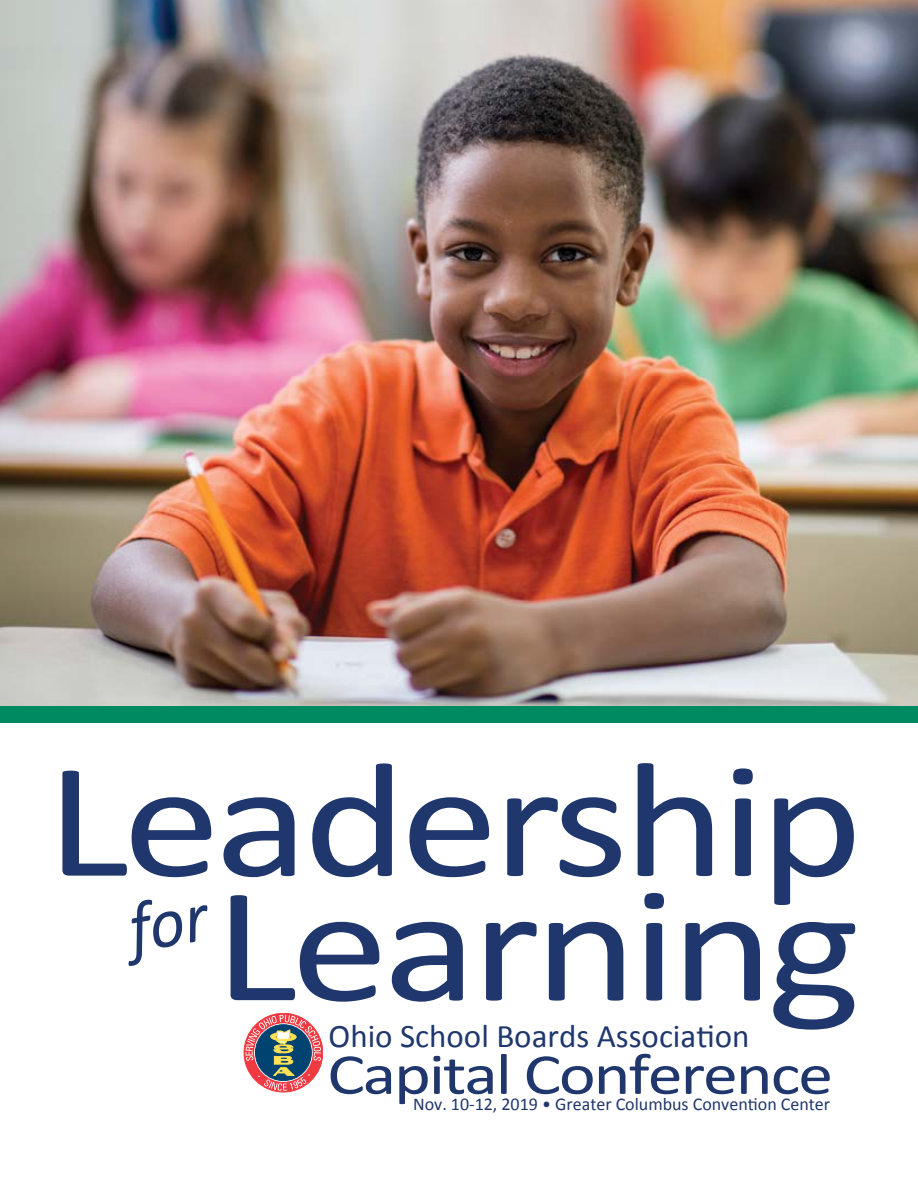
<style>
.page{position:relative;width:918px;height:1188px;background:#fff}
.page>*{position:absolute;margin:0;border:0;box-sizing:border-box;transform-origin:0 0}
.t1{font:165.3px/124.5px "Calibri";letter-spacing:-.03em;color:#1f376c;text-align:right;scale:1.19 1}
.t2{font:58.5px "Calibri";letter-spacing:-.03em;color:#1f376c;scale:1.2 1}
.t3{font:33px "Calibri";color:#1f376c}
.t4{font:18px "Calibri";color:#1f376c}
</style>
<div class="page">
<img style="left:0;top:0;width:918px;height:706px">
<div style="left:0;top:706px;width:918px;height:17px;background:#008a62"></div>
<svg style="left:246px;top:1015px;width:75px;height:76px"></svg>
<h1 class="t1" style="left:46px;top:759px;width:688px">Leadership<br>Learning</h1>
<h2 class="t2" style="left:327px;top:1037px;width:423px">Capital Conference</h2>
<h3 class="t3" style="left:329px;top:1015px;width:422px">Ohio School Boards Association</h3>
<p class="t4" style="left:413px;top:1093px;width:419px">Nov. 10-12, 2019 • Greater Columbus Convention Center</p>
</div>
